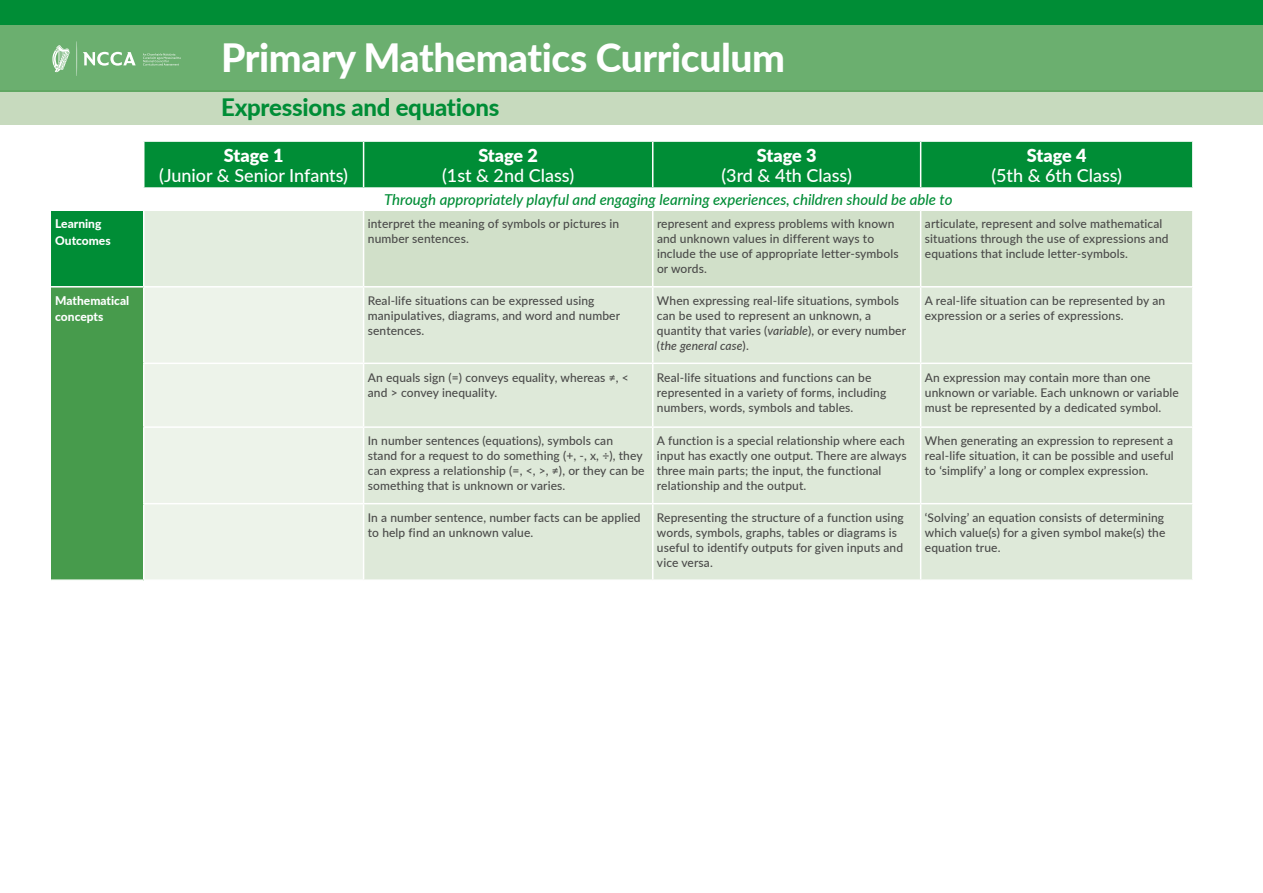
<style>
.page{position:relative;width:1263px;height:893px;background:#fff}
.page>*{position:absolute;margin:0;border:0;box-sizing:border-box;transform-origin:0 0}
.t1{font:800 39px "Lato";letter-spacing:-.01em;color:#fff}
.t2{font:800 24px "Lato";letter-spacing:-.01em;color:#008d36}
.t3{font:500 18px "Lato";color:#fff}
.t4{font:900 18px "Lato";letter-spacing:-.005em;color:#fff}
.t5{font:italic 500 15px "Lato";color:#008d36}
.t6{font:500 12px/15px "Lato";letter-spacing:.01em;color:#4a4a49}
.t7{font:800 12px/16.5px "Lato";color:#fff}
.s1{font-style:italic}
</style>
<div class="page">
<div style="left:0;top:91px;width:1263px;height:34px;background:#c7dabe"></div>
<div style="left:0;top:0;width:1263px;height:91px;background:#6baf6f"></div>
<svg style="left:76px;top:41px;width:1px;height:35px"></svg>
<svg style="left:52px;top:45px;width:18px;height:27px"></svg>
<svg style="left:83px;top:52px;width:53px;height:14px"></svg>
<svg style="left:143px;top:53px;width:38px;height:13px"></svg>
<div style="left:0;top:0;width:1263px;height:25px;background:#008d36"></div>
<svg style="left:51px;top:142px;width:1141px;height:144px;background:#19984a"></svg>
<div style="left:144px;top:188px;width:1049px;height:22px;background:#fff"></div>
<div style="left:144px;top:210px;width:220px;height:77px;background:#e3eddf"></div>
<div style="left:364px;top:211px;width:828px;height:75px;background:#d1e0c9"></div>
<div style="left:51px;top:287px;width:93px;height:293px;background:#479b4c"></div>
<div style="left:144px;top:288px;width:219px;height:291px;background:#edf3ea"></div>
<svg style="left:364px;top:288px;width:828px;height:291px;background:#dee9d9"></svg>
<hr style="left:51px;top:187px;width:93px;height:2px;background:#fff">
<hr style="left:144px;top:187px;width:220px;height:2px;background:#fff">
<hr style="left:364px;top:187px;width:289px;height:2px;background:#fff">
<hr style="left:653px;top:187px;width:268px;height:2px;background:#fff">
<hr style="left:921px;top:187px;width:272px;height:2px;background:#fff">
<hr style="left:51px;top:209px;width:93px;height:2px;background:#fff">
<hr style="left:144px;top:209px;width:220px;height:2px;background:#fff">
<hr style="left:364px;top:209px;width:289px;height:2px;background:#fff">
<hr style="left:653px;top:209px;width:268px;height:2px;background:#fff">
<hr style="left:921px;top:209px;width:272px;height:2px;background:#fff">
<hr style="left:51px;top:286px;width:93px;height:2px;background:#fff">
<hr style="left:144px;top:286px;width:220px;height:2px;background:#fff">
<hr style="left:143px;top:363px;width:221px;height:1px;background:#fff">
<hr style="left:364px;top:363px;width:289px;height:1px;background:#fff">
<hr style="left:653px;top:363px;width:268px;height:1px;background:#fff">
<hr style="left:921px;top:363px;width:272px;height:1px;background:#fff">
<hr style="left:143px;top:426px;width:221px;height:2px;background:#fff">
<hr style="left:364px;top:426px;width:289px;height:2px;background:#fff">
<hr style="left:653px;top:426px;width:268px;height:2px;background:#fff">
<hr style="left:921px;top:426px;width:272px;height:2px;background:#fff">
<hr style="left:143px;top:503px;width:221px;height:1px;background:#fff">
<hr style="left:364px;top:503px;width:289px;height:1px;background:#fff">
<hr style="left:653px;top:503px;width:268px;height:1px;background:#fff">
<hr style="left:921px;top:503px;width:272px;height:1px;background:#fff">
<hr style="left:51px;top:579px;width:93px;height:2px;background:#fff">
<hr style="left:143px;top:142px;width:1px;height:45px;background:#fff">
<hr style="left:363px;top:142px;width:1px;height:45px;background:#fff">
<hr style="left:652px;top:142px;width:1px;height:45px;background:#fff">
<hr style="left:920px;top:142px;width:1px;height:45px;background:#fff">
<svg style="left:143px;top:189px;width:1px;height:20px"></svg>
<hr style="left:143px;top:211px;width:1px;height:75px;background:#fff">
<hr style="left:363px;top:211px;width:1px;height:75px;background:#fff">
<hr style="left:652px;top:211px;width:1px;height:75px;background:#fff">
<hr style="left:920px;top:211px;width:1px;height:75px;background:#fff">
<hr style="left:143px;top:288px;width:1px;height:75px;background:#fff">
<hr style="left:652px;top:288px;width:1px;height:75px;background:#fff">
<hr style="left:920px;top:288px;width:1px;height:75px;background:#fff">
<hr style="left:143px;top:364px;width:1px;height:62px;background:#fff">
<hr style="left:652px;top:364px;width:1px;height:62px;background:#fff">
<hr style="left:920px;top:364px;width:1px;height:62px;background:#fff">
<hr style="left:143px;top:428px;width:1px;height:75px;background:#fff">
<hr style="left:652px;top:428px;width:1px;height:75px;background:#fff">
<hr style="left:920px;top:428px;width:1px;height:75px;background:#fff">
<hr style="left:143px;top:504px;width:1px;height:75px;background:#fff">
<hr style="left:652px;top:504px;width:1px;height:75px;background:#fff">
<hr style="left:920px;top:504px;width:1px;height:75px;background:#fff">
<h1 class="t1" style="left:221px;top:29px;width:565px">Primary Mathematics Curriculum</h1>
<h2 class="t2" style="left:221px;top:89px;width:280px">Expressions and equations</h2>
<h3 class="t4" style="left:224px;top:142px;width:61px">Stage 1</h3>
<h3 class="t3" style="left:159px;top:162px;width:190px">(Junior &amp; Senior Infants)</h3>
<h3 class="t4" style="left:478px;top:142px;width:61px">Stage 2</h3>
<h3 class="t3" style="left:442px;top:162px;width:134px">(1st &amp; 2nd Class)</h3>
<h3 class="t4" style="left:757px;top:142px;width:61px">Stage 3</h3>
<h3 class="t3" style="left:721px;top:162px;width:132px">(3rd &amp; 4th Class)</h3>
<p class="t5" style="left:384px;top:189px;width:570px">Through appropriately playful and engaging learning experiences, children should be able to</p>
<h3 class="t4" style="left:1027px;top:142px;width:61px">Stage 4</h3>
<h3 class="t3" style="left:991px;top:162px;width:132px">(5th &amp; 6th Class)</h3>
<p class="t7" style="left:55px;top:215px;width:57px">Learning<br>Outcomes</p>
<p class="t6" style="left:368px;top:216px;width:253px">interpret the meaning of symbols or pictures in number sentences.</p>
<p class="t6" style="left:657px;top:216px;width:243px">represent and express problems with known and unknown values in different ways to include the use of appropriate letter-symbols or words.</p>
<p class="t6" style="left:925px;top:216px;width:245px">articulate, represent and solve mathematical situations through the use of expressions and equations that include letter-symbols.</p>
<p class="t7" style="left:55px;top:292px;width:75px">Mathematical concepts</p>
<p class="t6" style="left:368px;top:293px;width:254px">Real-life situations can be expressed using manipulatives, diagrams, and word and number sentences.</p>
<p class="t6" style="left:657px;top:293px;width:251px">When expressing real-life situations, symbols can be used to represent an unknown, a quantity that varies (<span class="s1">variable</span>), or every number (<span class="s1">the general case</span>).</p>
<p class="t6" style="left:925px;top:293px;width:242px">A real-life situation can be represented by an expression or a series of expressions.</p>
<p class="t6" style="left:368px;top:369px;width:262px">An equals sign (=) conveys equality, whereas ≠, &lt; and &gt; convey inequality.</p>
<p class="t6" style="left:657px;top:369px;width:231px">Real-life situations and functions can be represented in a variety of forms, including numbers, words, symbols and tables.</p>
<p class="t6" style="left:925px;top:369px;width:256px">An expression may contain more than one unknown or variable. Each unknown or variable must be represented by a dedicated symbol.</p>
<p class="t6" style="left:368px;top:433px;width:278px">In number sentences (equations), symbols can stand for a request to do something (+, -, x, ÷), they can express a relationship (=, &lt;, &gt;, ≠), or they can be something that is unknown or varies.</p>
<p class="t6" style="left:657px;top:433px;width:251px">A function is a special relationship where each input has exactly one output. There are always three main parts; the input, the functional relationship and the output.</p>
<p class="t6" style="left:925px;top:433px;width:250px;text-align:justify">When generating an expression to represent a real-life situation, it can be possible and useful to ‘simplify’ a long or complex expression.</p>
<p class="t6" style="left:368px;top:509px;width:274px">In a number sentence, number facts can be applied to help find an unknown value.</p>
<p class="t6" style="left:657px;top:509px;width:248px">Representing the structure of a function using words, symbols, graphs, tables or diagrams is useful to identify outputs for given inputs and vice versa.</p>
<p class="t6" style="left:925px;top:509px;width:242px;text-align:justify">‘Solving’ an equation consists of determining which value(s) for a given symbol make(s) the equation true.</p>
</div>
